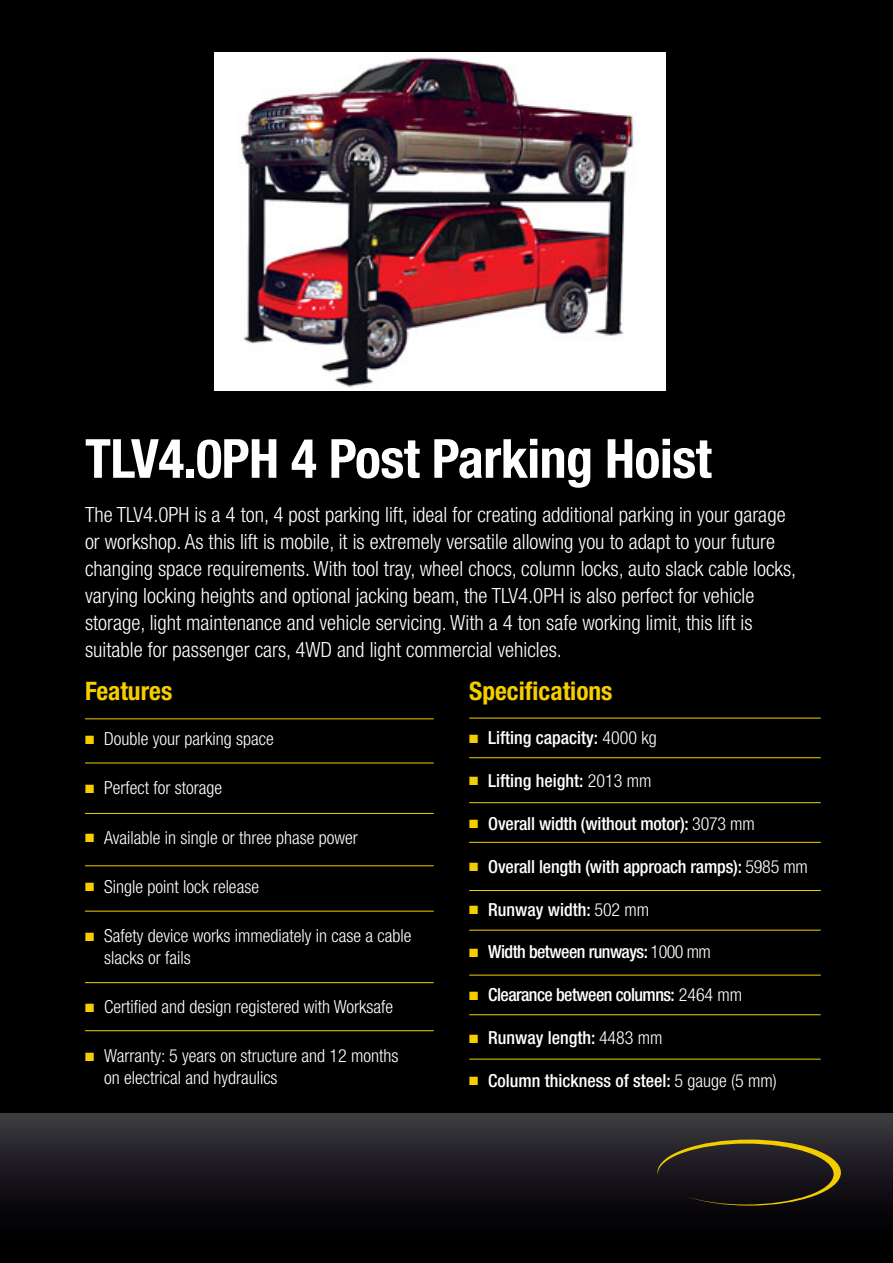
<style>
.page{position:relative;width:893px;height:1263px;background:#000}
.page>*{position:absolute;margin:0;border:0;box-sizing:border-box;transform-origin:0 0}
.t1{font:700 condensed 54px "Helvetica Neue";letter-spacing:-.01em;color:#fff}
.t2{font:700 condensed 25.5px "Helvetica Neue";color:#f4ce00}
.t3{font:300 condensed 21px/27px "Helvetica Neue";color:#fff}
.t4{font:300 condensed 18px/21.6px "Helvetica Neue";color:#fff}
.t5{font:500 condensed 18px "Helvetica Neue";letter-spacing:-.01em;color:#fff}
.t6{font:500 condensed 18px "Helvetica Neue";letter-spacing:-.03em;color:#fff}
.s1{color:#f4ce00}
.s2{font-weight:300}
</style>
<div class="page">
<div style="left:0;top:1113px;width:893px;height:150px;background:linear-gradient(to bottom,#37353c,#000)"></div>
<svg style="left:657px;top:1139px;width:184px;height:66px;background:#2d271b"></svg>
<hr style="left:469px;top:757px;width:352px;height:1px;background:#f4ce00">
<hr style="left:85px;top:763px;width:349px;height:1px;background:#f4ce00">
<hr style="left:85px;top:865px;width:349px;height:1px;background:#f4ce00">
<hr style="left:85px;top:982px;width:349px;height:1px;background:#f4ce00">
<hr style="left:85px;top:1030px;width:349px;height:1px;background:#f4ce00">
<hr style="left:85px;top:911px;width:349px;height:1px;background:#f4ce00">
<hr style="left:469px;top:718px;width:352px;height:1px;background:#f4ce00">
<hr style="left:469px;top:842px;width:352px;height:1px;background:#f4ce00">
<hr style="left:469px;top:802px;width:352px;height:1px;background:#f4ce00">
<hr style="left:469px;top:930px;width:352px;height:1px;background:#f4ce00">
<hr style="left:469px;top:890px;width:352px;height:1px;background:#f4ce00">
<hr style="left:469px;top:1014px;width:352px;height:1px;background:#f4ce00">
<hr style="left:469px;top:975px;width:352px;height:1px;background:#f4ce00">
<hr style="left:469px;top:1059px;width:352px;height:1px;background:#f4ce00">
<hr style="left:85px;top:718px;width:349px;height:1px;background:#f4ce00">
<hr style="left:85px;top:813px;width:349px;height:1px;background:#f4ce00">
<img style="left:215px;top:52px;width:450px;height:338px">
<p class="t1" style="left:85px;top:426px;width:628px">TLV4.0PH 4 Post Parking Hoist</p>
<p class="t3" style="left:85px;top:501px;width:713px">The TLV4.0PH is a 4 ton, 4 post parking lift, ideal for creating additional parking in your garage or workshop. As this lift is mobile, it is extremely versatile allowing you to adapt to your future changing space requirements. With tool tray, wheel chocs, column locks, auto slack cable locks, varying locking heights and optional jacking beam, the TLV4.0PH is also perfect for vehicle storage, light maintenance and vehicle servicing. With a 4 ton safe working limit, this lift is suitable for passenger cars, 4WD and light commercial vehicles.</p>
<p class="t2" style="left:85px;top:676px;width:89px">Features</p>
<p class="t4" style="left:85px;top:728px;width:190px"><span class="s1">■</span> Double your parking space</p>
<p class="t4" style="left:85px;top:777px;width:139px"><span class="s1">■</span> Perfect for storage</p>
<p class="t4" style="left:85px;top:826px;width:274px"><span class="s1">■</span> Available in single or three phase power</p>
<p class="t4" style="left:85px;top:876px;width:175px"><span class="s1">■</span> Single point lock release</p>
<p class="t4" style="left:104px;top:925px;width:309px;text-indent:-19px"><span class="s1">■</span> Safety device works immediately in case a cable slacks or fails</p>
<p class="t4" style="left:85px;top:996px;width:310px"><span class="s1">■</span> Certified and design registered with Worksafe</p>
<p class="t4" style="left:104px;top:1045px;width:296px;text-indent:-19px"><span class="s1">■</span> Warranty: 5 years on structure and 12 months on electrical and hydraulics</p>
<p class="t2" style="left:469px;top:676px;width:145px">Specifications</p>
<p class="t5" style="left:469px;top:727px;width:189px"><span class="s1">■</span> Lifting capacity: <span class="s2">4000 kg</span></p>
<p class="t5" style="left:469px;top:770px;width:184px"><span class="s1">■</span> Lifting height: <span class="s2">2013 mm</span></p>
<p class="t5" style="left:469px;top:813px;width:287px"><span class="s1">■</span> Overall width (without motor): <span class="s2">3073 mm</span></p>
<p class="t5" style="left:469px;top:855px;width:340px"><span class="s1">■</span> Overall length (with approach ramps): <span class="s2">5985 mm</span></p>
<p class="t5" style="left:469px;top:898px;width:182px"><span class="s1">■</span> Runway width: <span class="s2">502 mm</span></p>
<p class="t6" style="left:469px;top:941px;width:243px"><span class="s1">■</span> Width between runways: <span class="s2">1000 mm</span></p>
<p class="t6" style="left:469px;top:984px;width:275px"><span class="s1">■</span> Clearance between columns: <span class="s2">2464 mm</span></p>
<p class="t5" style="left:469px;top:1027px;width:195px"><span class="s1">■</span> Runway length: <span class="s2">4483 mm</span></p>
<p class="t5" style="left:469px;top:1070px;width:309px"><span class="s1">■</span> Column thickness of steel: <span class="s2">5 gauge (5 mm)</span></p>
</div>
